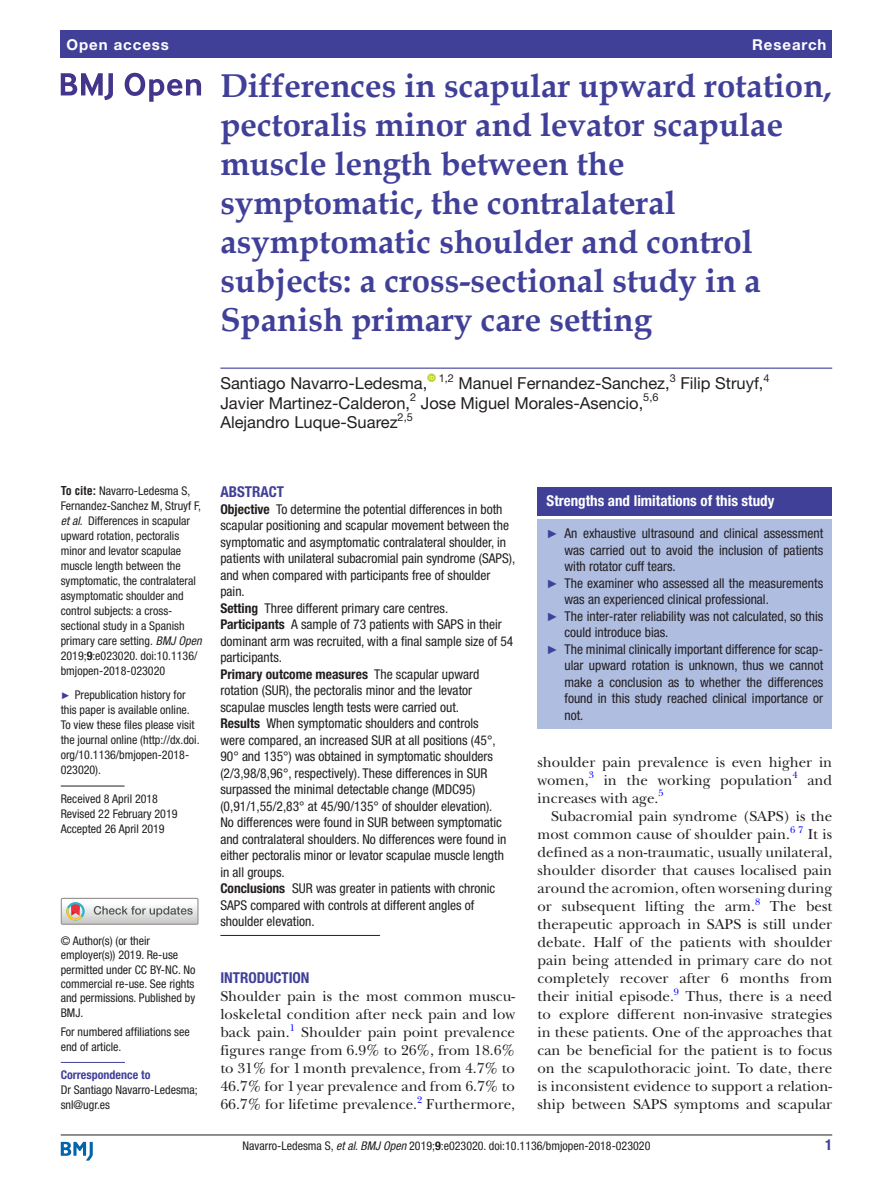
<style>
.page{position:relative;width:893px;height:1191px;background:#fff}
.page>*{position:absolute;margin:0;border:0;box-sizing:border-box;transform-origin:0 0}
.t1{font:700 33px/39px "Book Antiqua";color:#414099}
.t2{font:16.5px "Helvetica Neue LT Std";color:#231f20}
.t3{font:15px/18px "New Baskerville";color:#231f20;text-align:justify}
.t4{font:700 condensed 15px "Helvetica Neue LT Std";color:#fff}
.t5{font:700 condensed 15px "Helvetica Neue LT Std";color:#414099}
.t6{font:700 15px "Helvetica Neue LT Std";letter-spacing:.065em;color:#fff}
.t7{font:condensed 13.5px/16.5px "Helvetica Neue LT Std";color:#231f20}
.t8{font:condensed 12px/15px "Helvetica Neue LT Std";color:#231f20}
.t9{font:700 condensed 12px "Helvetica Neue LT Std";color:#414099}
.t10{font:10.95px "Helvetica Neue LT Std";color:#231f20}
.t11{font:9.9px "New Baskerville";color:#00f}
.s1{font-family:"Helvetica LT Std";font-weight:700}
.s2{font-style:italic}
.s3{font-weight:700}
.s4{font-family:"Arial";font-stretch:normal;font-size:9.75px;color:#414099}
.s5{font-family:"Arial";font-stretch:normal;font-size:12px;color:#414099}
</style>
<div class="page">
<hr style="left:61px;top:1134px;width:771px;height:1px;background:#231f20">
<svg style="left:61px;top:1141px;width:32px;height:19px"></svg>
<div style="left:61px;top:31px;width:771px;height:27px;background:#414099"></div>
<hr style="left:220px;top:367px;width:612px;height:2px;background:#414099">
<svg style="left:427px;top:373px;width:9px;height:9px"></svg>
<hr style="left:61px;top:785px;width:64px;height:1px;background:#231f20">
<hr style="left:61px;top:1062px;width:64px;height:1px;background:#414099">
<svg style="left:61px;top:73px;width:52px;height:27px"></svg>
<svg style="left:125px;top:73px;width:76px;height:29px"></svg>
<div style="left:61px;top:897px;width:138px;height:27px;border:1px solid #969090"></div>
<svg style="left:61px;top:898px;width:137px;height:26px"></svg>
<hr style="left:220px;top:935px;width:160px;height:1px;background:#231f20">
<div style="left:538px;top:487px;width:294px;height:28px;background:#414099"></div>
<div style="left:538px;top:519px;width:294px;height:209px;background:#afbde1"></div>
<p class="t6" style="left:66px;top:35px;width:104px">Open access</p>
<p class="t6" style="left:752px;top:35px;width:76px">Research</p>
<p class="t1" style="left:220px;top:66px;width:613px">Differences in scapular upward rotation, pectoralis minor and levator scapulae muscle length between the symptomatic, the contralateral asymptomatic shoulder and control subjects: a cross-sectional study in a Spanish primary care setting</p>
<p class="t2" style="left:220px;top:374px;width:208px">Santiago Navarro-Ledesma,</p>
<p class="t10" style="left:439px;top:371px;width:17px">1,2</p>
<p class="t2" style="left:459px;top:374px;width:213px">Manuel Fernandez-Sanchez,</p>
<p class="t10" style="left:670px;top:371px;width:8px">3</p>
<p class="t2" style="left:680px;top:374px;width:85px">Filip Struyf,</p>
<p class="t10" style="left:763px;top:371px;width:8px">4</p>
<p class="t2" style="left:220px;top:393px;width:191px">Javier Martinez-Calderon,</p>
<p class="t10" style="left:410px;top:391px;width:8px">2</p>
<p class="t2" style="left:421px;top:393px;width:224px">Jose Miguel Morales-Asencio,</p>
<p class="t10" style="left:643px;top:391px;width:17px">5,6</p>
<p class="t2" style="left:220px;top:413px;width:179px">Alejandro Luque-Suarez</p>
<p class="t10" style="left:398px;top:410px;width:17px">2,5</p>
<p class="t8" style="left:61px;top:483px;width:142px"><span class="s1">To cite:</span> Navarro-Ledesma S,<br>Fernandez-Sanchez M, Struyf F, <span class="s2">et al</span>. Differences in scapular upward rotation, pectoralis minor and levator scapulae muscle length between the symptomatic, the contralateral asymptomatic shoulder and control subjects: a cross&shy;sectional study in a Spanish primary care setting. <span class="s2">BMJ Open<br></span>2019;<span class="s3">9</span>:e023020. doi:10.1136/ bmjopen-2018-023020</p>
<p class="t8" style="left:61px;top:687px;width:140px"><span class="s4">►</span> Prepublication history for this paper is available online.<br>To view these files please visit the journal online (http://dx.doi. org/10.1136/bmjopen-2018-<br>023020).</p>
<p class="t8" style="left:61px;top:791px;width:118px">Received 8 April 2018<br>Revised 22 February 2019<br>Accepted 26 April 2019</p>
<p class="t8" style="left:61px;top:933px;width:136px;line-height:14.4px">© Author(s) (or their employer(s)) 2019. Re-use permitted under CC BY-NC. No commercial re-use. See rights and permissions. Published by<br>BMJ.</p>
<p class="t8" style="left:61px;top:1024px;width:130px">For numbered affiliations see end of article.</p>
<p class="t9" style="left:61px;top:1067px;width:91px">Correspondence to</p>
<p class="t8" style="left:61px;top:1082px;width:139px">Dr Santiago Navarro-Ledesma; snl@ugr.es</p>
<p class="t5" style="left:220px;top:483px;width:65px">Abstract</p>
<p class="t7" style="left:220px;top:501px;width:296px"><span class="s3">Objective</span> To determine the potential differences in both scapular positioning and scapular movement between the symptomatic and asymptomatic contralateral shoulder, in patients with unilateral subacromial pain syndrome (SAPS), and when compared with participants free of shoulder pain.<br><span class="s3">Setting</span> Three different primary care centres.<br><span class="s3">Participants</span> A sample of 73 patients with SAPS in their dominant arm was recruited, with a final sample size of 54 participants.<br><span class="s3">Primary outcome measures</span> The scapular upward rotation (SUR), the pectoralis minor and the levator scapulae muscles length tests were carried out.<br><span class="s3">Results</span> When symptomatic shoulders and controls<br>were compared, an increased SUR at all positions (45°, 90° and 135°) was obtained in symptomatic shoulders (2/3,98/8,96°, respectively). These differences in SUR surpassed the minimal detectable change (MDC95) (0,91/1,55/2,83° at 45/90/135° of shoulder elevation).<br>No differences were found in SUR between symptomatic and contralateral shoulders. No differences were found in either pectoralis minor or levator scapulae muscle length in all groups.<br><span class="s3">Conclusions</span> SUR was greater in patients with chronic SAPS compared with controls at different angles of shoulder elevation.</p>
<p class="t5" style="left:220px;top:969px;width:91px">Introduction</p>
<p class="t3" style="left:220px;top:987px;width:296px">Shoulder pain is the most common muscu&shy;loskeletal condition after neck pain and low back pain.</p>
<p class="t11" style="left:290px;top:1021px;width:7px">1</p>
<p class="t3" style="left:220px;top:1023px;width:296px;text-indent:81px">Shoulder pain point prevalence figures range from 6.9% to 26%, from 18.6% to 31% for 1month prevalence, from 4.7% to 46.7% for 1year prevalence and from 6.7% to 66.7% for lifetime prevalence.<sup>2</sup> Furthermore,</p>
<p class="t4" style="left:547px;top:492px;width:229px">Strengths and limitations of this study</p>
<p class="t7" style="left:547px;top:525px;width:278px"><span class="s5">►</span> An exhaustive ultrasound and clinical assessment</p>
<p class="t7" style="left:565px;top:541px;width:260px">was carried out to avoid the inclusion of patients</p>
<p class="t7" style="left:565px;top:558px;width:113px">with rotator cuff tears.</p>
<p class="t7" style="left:547px;top:574px;width:278px"><span class="s5">►</span> The examiner who assessed all the measurements</p>
<p class="t7" style="left:565px;top:591px;width:206px">was an experienced clinical professional.</p>
<p class="t7" style="left:547px;top:607px;width:278px"><span class="s5">►</span> The inter-rater reliability was not calculated, so this</p>
<p class="t7" style="left:565px;top:624px;width:105px">could introduce bias.</p>
<p class="t7" style="left:547px;top:640px;width:278px"><span class="s5">►</span> The minimal clinically important difference for scap-</p>
<p class="t7" style="left:565px;top:657px;width:260px">ular upward rotation is unknown, thus we cannot</p>
<p class="t7" style="left:565px;top:673px;width:260px">make a conclusion as to whether the differences</p>
<p class="t7" style="left:565px;top:690px;width:260px">found in this study reached clinical importance or</p>
<p class="t7" style="left:565px;top:706px;width:20px">not.</p>
<p class="t3" style="left:538px;top:753px;width:296px">shoulder pain prevalence is even higher in women,<sup>3</sup></p>
<p class="t3" style="left:604px;top:771px;width:190px">in the working population</p>
<p class="t11" style="left:792px;top:769px;width:7px">4</p>
<p class="t3" style="left:807px;top:771px;width:26px">and</p>
<p class="t3" style="left:538px;top:789px;width:122px">increases with age.</p>
<p class="t11" style="left:658px;top:787px;width:7px">5</p>
<p class="t3" style="left:538px;top:807px;width:296px;text-indent:14px">Subacromial pain syndrome (SAPS) is the most common cause of shoulder pain.</p>
<p class="t11" style="left:790px;top:823px;width:15px">6 7</p>
<p class="t3" style="left:538px;top:825px;width:296px;text-indent:270px">It is defined as a non-traumatic, usually unilateral, shoulder disorder that causes localised pain around the acromion, often worsening during or subsequent lifting the arm.</p>
<p class="t11" style="left:755px;top:895px;width:7px">8</p>
<p class="t3" style="left:538px;top:897px;width:296px;text-indent:232px">The best therapeutic approach in SAPS is still under debate. Half of the patients with shoulder pain being attended in primary care do not completely recover after 6 months from their initial episode.</p>
<p class="t11" style="left:674px;top:985px;width:7px">9</p>
<p class="t3" style="left:538px;top:987px;width:296px;text-indent:148px">Thus, there is a need to explore different non-invasive strategies in these patients. One of the approaches that can be beneficial for the patient is to focus on the scapulothoracic joint. To date, there is inconsistent evidence to support a relation&shy;ship between SAPS symptoms and scapular</p>
<p class="t8" style="left:243px;top:1137px;width:409px">Navarro-Ledesma S, <span class="s2">et al</span>. <span class="s2">BMJ Open</span> 2019;<span class="s3">9</span>:e023020. doi:10.1136/bmjopen-2018-023020</p>
<p class="t5" style="left:825px;top:1135px;width:9px">1</p>
</div>
